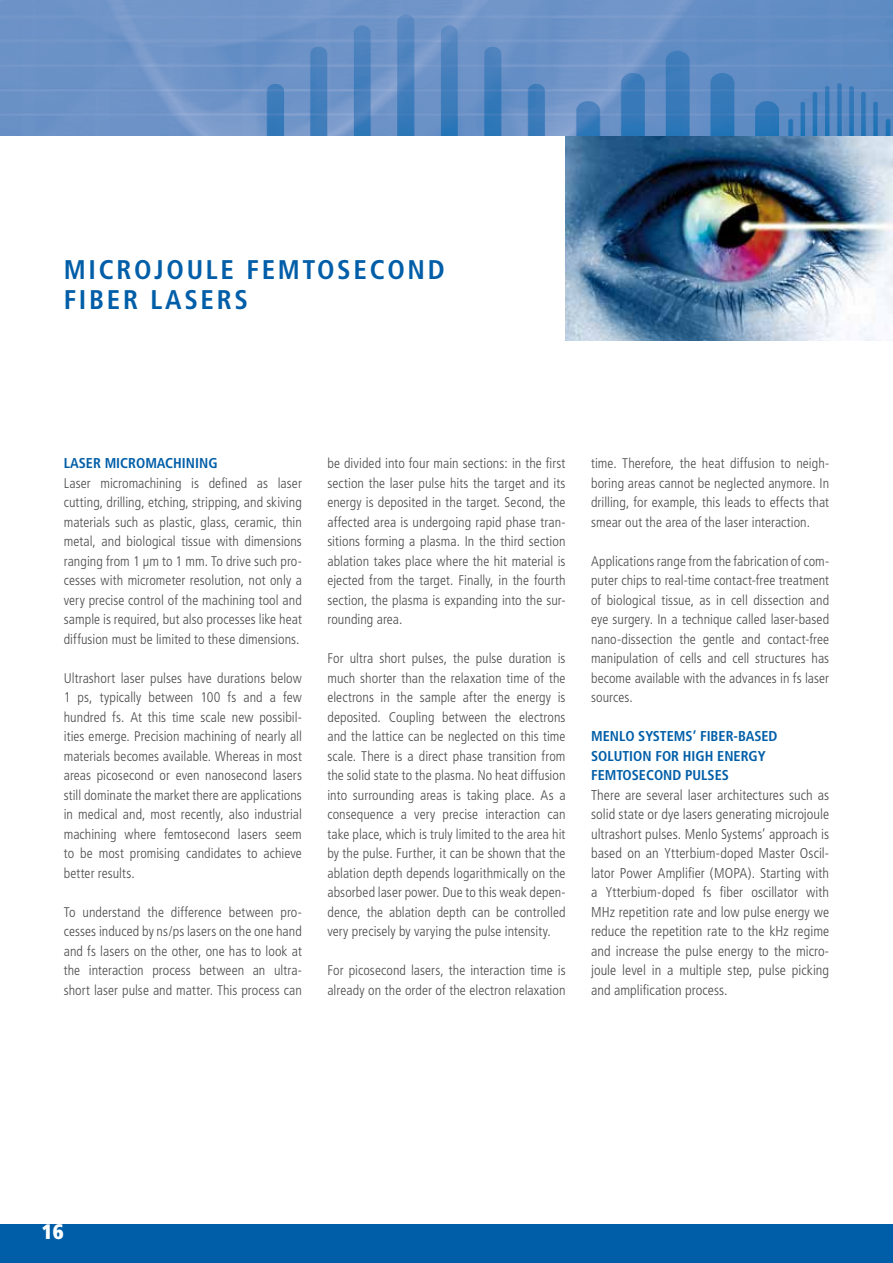
<style>
.page{position:relative;width:893px;height:1263px;background:#fff}
.page>*{position:absolute;margin:0;border:0;box-sizing:border-box;transform-origin:0 0}
.t1{font:700 condensed 27px/30px "Frutiger";letter-spacing:.1em;color:#005ea8}
.t2{font:900 condensed 21px "Frutiger";color:#fff}
.t3{font:300 condensed 14.25px/19.5px "Frutiger";letter-spacing:.005em;color:#4b4b4d;text-align:justify}
.t4{font:700 condensed 14.25px/19.5px "Frutiger";color:#005ea8}
.t5{font:300 condensed 13.95px/19.5px "Frutiger";letter-spacing:.005em;color:#4b4b4d;text-align:justify}
</style>
<div class="page">
<img style="left:566px;top:136px;width:327px;height:204px">
<img style="left:0;top:0;width:893px;height:136px">
<div style="left:0;top:1225px;width:893px;height:38px;background:#005ea8"></div>
<h1 class="t1" style="left:64px;top:254px;width:88px">MICROJO</h1>
<h1 class="t1" style="left:64px;top:254px;width:383px;text-indent:123px">ULE FEMTOSECOND<br>FIBER LASERS</h1>
<p class="t4" style="left:64px;top:453px;width:154px">LASER MICROMACHINING</p>
<p class="t5" style="left:64px;top:473px;width:240px">Laser micromachining is defined as laser cutting, drilling, etching, stripping, and skiving materials such as plastic, glass, ceramic, thin metal, and biological tissue with dimensions ranging from 1 μm to 1 mm. To drive such pro&shy;cesses with micrometer resolution, not only a very precise control of the machining tool and sample is required, but also processes like heat diffusion must be limited to these dimensions.</p>
<p class="t5" style="left:64px;top:668px;width:240px">Ultrashort laser pulses have durations below 1 ps, typically between 100 fs and a few hundred fs. At this time scale new possibil&shy;ities emerge. Precision machining of nearly all materials becomes available. Whereas in most areas picosecond or even nanosecond lasers still dominate the market there are applications in medical and, most recently, also industrial machining where femtosecond lasers seem to be most promising candidates to achieve better results.</p>
<p class="t5" style="left:64px;top:902px;width:240px">To understand the difference between pro&shy;cesses induced by ns/ps lasers on the one hand and fs lasers on the other, one has to look at the interaction process between an ultra&shy;short laser pulse and matter. This process can</p>
<p class="t5" style="left:327px;top:454px;width:240px">be divided into four main sections: in the first section the laser pulse hits the target and its energy is deposited in the target. Second, the affected area is undergoing rapid phase tran&shy;sitions forming a plasma. In the third section ablation takes place where the hit material is ejected from the target. Finally, in the fourth section, the plasma is expanding into the sur&shy;rounding area.</p>
<p class="t5" style="left:327px;top:649px;width:240px">For ultra short pulses, the pulse duration is much shorter than the relaxation time of the electrons in the sample after the energy is deposited. Coupling between the electrons and the lattice can be neglected on this time scale. There is a direct phase transition from the solid state to the plasma. No heat diffusion into surrounding areas is taking place. As a consequence a very precise interaction can take place, which is truly limited to the area hit by the pulse. Further, it can be shown that the ablation depth depends logarithmically on the absorbed laser power. Due to this weak depen&shy;dence, the ablation depth can be controlled very precisely by varying the pulse intensity.</p>
<p class="t5" style="left:327px;top:961px;width:240px">For picosecond lasers, the interaction time is already on the order of the electron relaxation</p>
<p class="t5" style="left:591px;top:454px;width:240px">time. Therefore, the heat diffusion to neigh&shy;boring areas cannot be neglected anymore. In drilling, for example, this leads to effects that smear out the area of the laser interaction.</p>
<p class="t5" style="left:591px;top:551px;width:240px">Applications range from the fabrication of com&shy;puter chips to real-time contact-free treatment of biological tissue, as in cell dissection and eye surgery. In a technique called laser-based nano-dissection the gentle and contact-free manipulation of cells and cell structures has become available with the advances in fs laser sources.</p>
<p class="t4" style="left:591px;top:726px;width:188px">MENLO SYSTEMS’ FIBER-BASED<br>SOLUTION FOR HIGH ENERGY<br>FEMTOSECOND PULSES</p>
<p class="t3" style="left:591px;top:785px;width:240px">There are several laser architectures such as solid state or dye lasers generating microjoule ultrashort pulses. Menlo Systems’ approach is based on an Ytterbium-doped Master Oscil&shy;lator Power Amplifier (MOPA). Starting with a Ytterbium-doped fs fiber oscillator with MHz repetition rate and low pulse energy we reduce the repetition rate to the kHz regime and increase the pulse energy to the micro&shy;joule level in a multiple step, pulse picking and amplification process.</p>
<h2 class="t2" style="left:42px;top:1219px;width:23px">16</h2>
</div>
